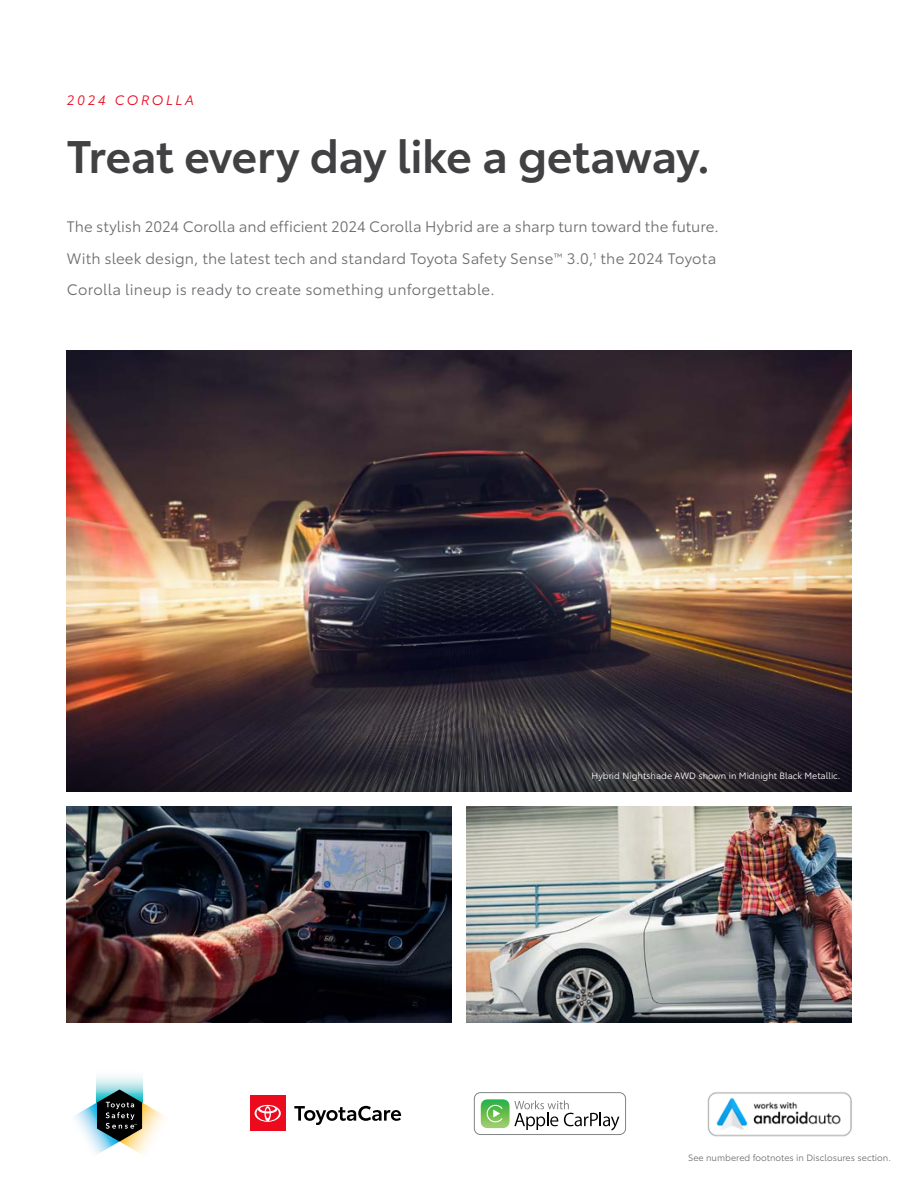
<style>
.page{position:relative;width:918px;height:1188px;background:#fff}
.page>*{position:absolute;margin:0;border:0;box-sizing:border-box;transform-origin:0 0}
.t1{font:600 45px "Toyota Type";letter-spacing:-.01em;color:#414042}
.t2{font:15px/31.5px "Toyota Type";letter-spacing:.01em;color:#6d6e71}
.t3{font:italic 13.5px "Toyota Type";letter-spacing:.2em;color:#eb0a1e}
.t4{font:9px "Toyota Type";color:#fff}
.t5{font:9px "Toyota Type";color:#6d6e71}
</style>
<div class="page">
<img style="left:67px;top:806px;width:385px;height:216px">
<img style="left:466px;top:806px;width:385px;height:216px">
<img style="left:67px;top:350px;width:784px;height:378px">
<svg style="left:474px;top:1092px;width:152px;height:43px"></svg>
<div style="left:475px;top:1093px;width:150px;height:41px;background:#fff;border-radius:6px"></div>
<svg style="left:514px;top:1100px;width:105px;height:30px"></svg>
<img style="left:481px;top:1099px;width:29px;height:29px">
<svg style="left:487px;top:1105px;width:15px;height:17px"></svg>
<svg style="left:97px;top:1076px;width:45px;height:13px"></svg>
<svg style="left:74px;top:1089px;width:91px;height:65px"></svg>
<svg style="left:294px;top:1106px;width:107px;height:19px"></svg>
<div style="left:250px;top:1096px;width:35px;height:35px;background:#eb0a1e"></div>
<svg style="left:255px;top:1105px;width:26px;height:17px"></svg>
<svg style="left:67px;top:728px;width:784px;height:63px;background:#29252e"></svg>
<img style="left:707px;top:1092px;width:145px;height:45px">
<p class="t3" style="left:67px;top:90px;width:129px">2024 COROLLA</p>
<h1 class="t1" style="left:67px;top:122px;width:645px">Treat every day like a getaway.</h1>
<p class="t2" style="left:67px;top:210px;width:653px">The stylish 2024 Corolla and efficient 2024 Corolla Hybrid are a sharp turn toward the future.<br>With sleek design, the latest tech and standard Toyota Safety Sense<sup>™</sup> 3.0,<sup>1</sup> the 2024 Toyota<br>Corolla lineup is ready to create something unforgettable.</p>
<p class="t4" style="left:592px;top:769px;width:250px">Hybrid Nightshade AWD shown in Midnight Black Metallic.</p>
<p class="t5" style="left:688px;top:1151px;width:204px">See numbered footnotes in Disclosures section.</p>
</div>
